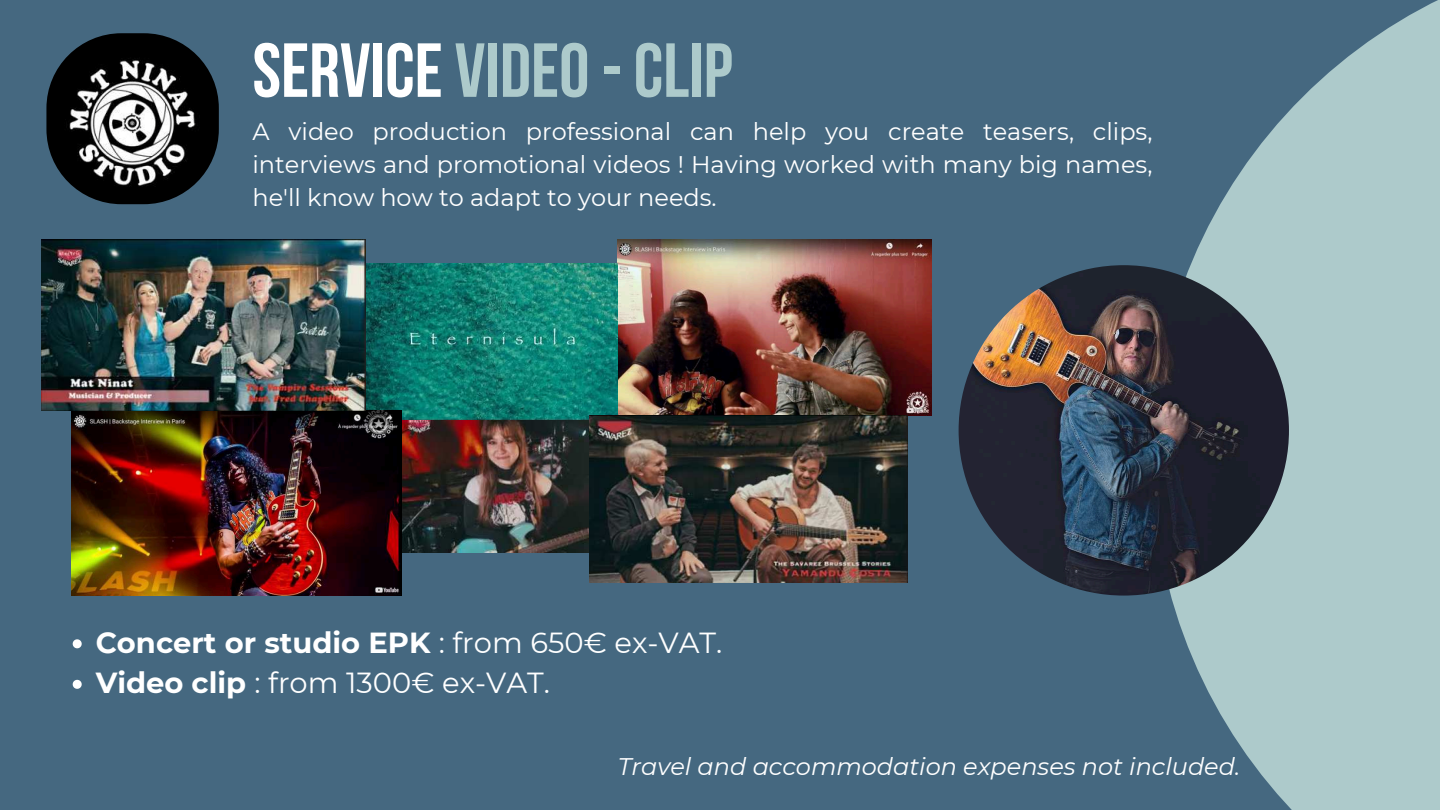
<style>
.page{position:relative;width:1440px;height:810px;background:#456880}
.page>*{position:absolute;margin:0;border:0;box-sizing:border-box;transform-origin:0 0}
.t1{font:700 76.4px "Bebas Neue";color:#adcacb}
.t2{font:29px/40.5px "Montserrat";color:#fff}
.t3{font:24px/33px "Montserrat";color:#fff;text-align:justify}
.t4{font:italic 24px "Montserrat";color:#fff}
.s1{color:#fff}
.s2{font-weight:700}
</style>
<div class="page">
<img style="left:46px;top:33px;width:173px;height:171px;border-radius:75px">
<svg style="left:1153px;top:0;width:287px;height:810px;fill:#adcacb"></svg>
<img style="left:959px;top:265px;width:330px;height:331px;border-radius:50%">
<img style="left:401px;top:411px;width:264px;height:141px">
<img style="left:618px;top:240px;width:313px;height:175px">
<img style="left:366px;top:264px;width:251px;height:156px">
<img style="left:72px;top:411px;width:329px;height:185px">
<img style="left:590px;top:416px;width:317px;height:166px">
<img style="left:42px;top:240px;width:324px;height:171px">
<svg style="left:73px;top:639px;width:9px;height:9px"></svg>
<svg style="left:73px;top:680px;width:9px;height:9px"></svg>
<h1 class="t1" style="left:253px;top:29px;width:481px"><span class="s1">SERVICE</span> VIDEO - CLIP</h1>
<p class="t3" style="left:253px;top:114px;width:901px">A video production professional can help you create teasers, clips, interviews and promotional videos ! Having worked with many big names, he'll know how to adapt to your needs.</p>
<p class="t2" style="left:96px;top:621px;width:628px"><span class="s2">Concert or studio EPK</span> : from 650€ ex-VAT.<br><span class="s2">Video clip</span> : from 1300€ ex-VAT.</p>
<p class="t4" style="left:618px;top:750px;width:624px">Travel and accommodation expenses not included.</p>
</div>
